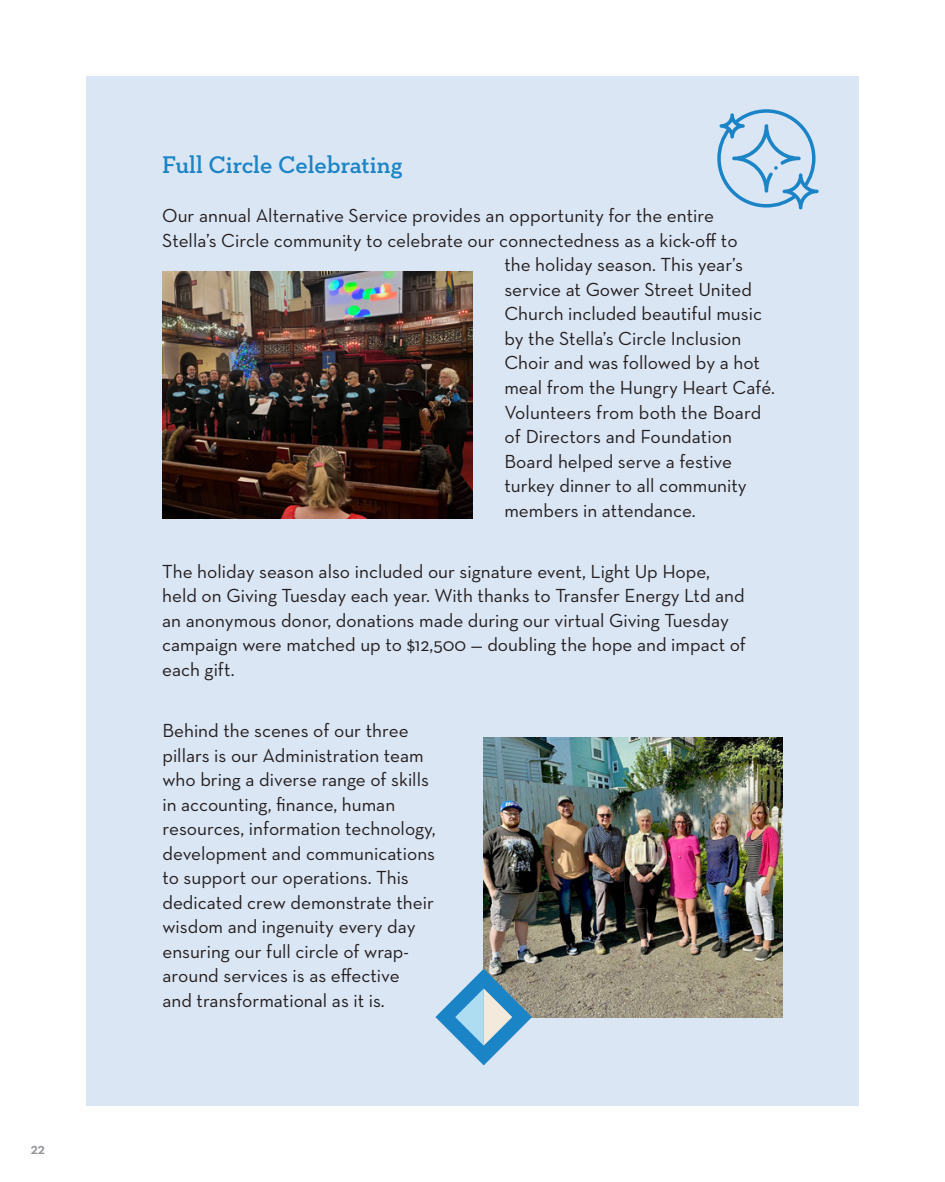
<style>
.page{position:relative;width:945px;height:1182px;background:#fff}
.page>*{position:absolute;margin:0;border:0;box-sizing:border-box;transform-origin:0 0}
.t1{font:600 24.5px "Neutraface Slab Text";letter-spacing:-.005em;color:#1b84c6}
.t2{font:19.25px/24.5px "Neutra Text";color:#231f20}
.t3{font:600 15.75px "Neutra Text";color:#939598}
</style>
<div class="page">
<div style="left:86px;top:76px;width:772px;height:1029px;background:#dbe6f4"></div>
<img style="left:484px;top:737px;width:298px;height:279px">
<svg style="left:717px;top:109px;width:102px;height:100px"></svg>
<svg style="left:435px;top:968px;width:97px;height:97px"></svg>
<img style="left:162px;top:271px;width:311px;height:247px">
<p class="t3" style="left:30px;top:1138px;width:16px">22</p>
<p class="t1" style="left:162px;top:150px;width:242px">Full Circle Celebrating</p>
<p class="t2" style="left:162px;top:203px;width:553px">Our annual Alternative Service provides an opportunity for the entire</p>
<p class="t2" style="left:162px;top:228px;width:577px">Stella’s Circle community to celebrate our connectedness as a kick-off to</p>
<p class="t2" style="left:504px;top:252px;width:240px">the holiday season. This year’s</p>
<p class="t2" style="left:504px;top:277px;width:249px">service at Gower Street United</p>
<p class="t2" style="left:504px;top:301px;width:259px">Church included beautiful music</p>
<p class="t2" style="left:504px;top:326px;width:239px">by the Stella’s Circle Inclusion</p>
<p class="t2" style="left:504px;top:350px;width:257px">Choir and was followed by a hot</p>
<p class="t2" style="left:504px;top:375px;width:272px">meal from the Hungry Heart Café.</p>
<p class="t2" style="left:504px;top:399px;width:259px">Volunteers from both the Board</p>
<p class="t2" style="left:504px;top:424px;width:229px">of Directors and Foundation</p>
<p class="t2" style="left:504px;top:448px;width:229px">Board helped serve a festive</p>
<p class="t2" style="left:504px;top:473px;width:244px">turkey dinner to all community</p>
<p class="t2" style="left:504px;top:497px;width:193px">members in attendance.</p>
<p class="t2" style="left:162px;top:558px;width:585px">The holiday season also included our signature event, Light Up Hope, held on Giving Tuesday each year. With thanks to Transfer Energy Ltd and an anonymous donor, donations made during our virtual Giving Tuesday campaign were matched up to $12,500 — doubling the hope and impact of each gift.</p>
<p class="t2" style="left:162px;top:718px;width:275px">Behind the scenes of our three pillars is our Administration team who bring a diverse range of skills in accounting, finance, human resources, information technology, development and communications to support our operations. This dedicated crew demonstrate their wisdom and ingenuity every day ensuring our full circle of wrap&shy;around services is as effective<br>and transformational as it is.</p>
</div>
